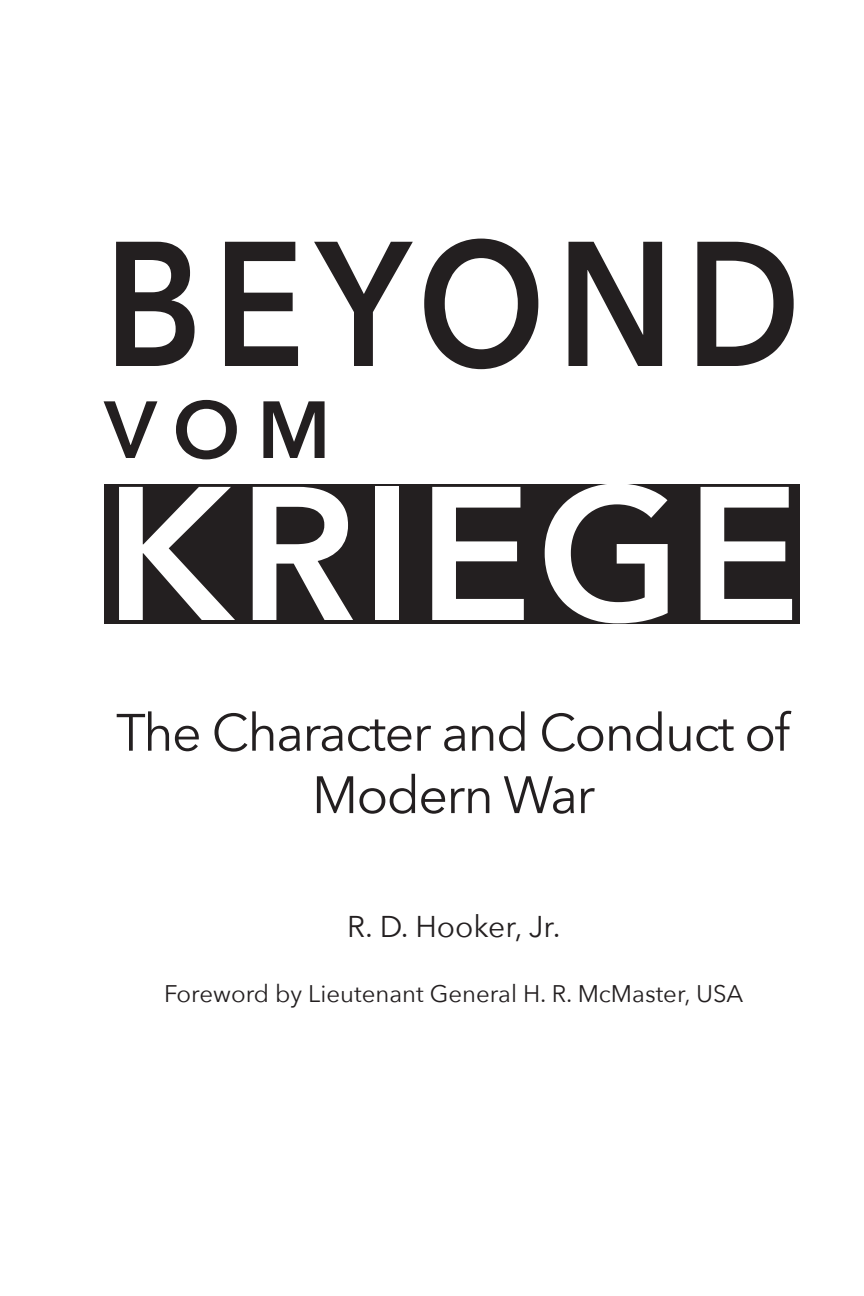
<style>
.page{position:relative;width:864px;height:1296px;background:#fff}
.page>*{position:absolute;margin:0;border:0;box-sizing:border-box;transform-origin:0 0}
.t1{font:600 188px "Avenir Next";letter-spacing:.02em;color:#fff}
.t2{font:600 175.6px "Avenir Next";letter-spacing:.08em;color:#231f20;scale:.85 1}
.t3{font:600 80px "Avenir Next";color:#231f20}
.t4{font:52px/62.4px "Avenir Next";letter-spacing:-.03em;color:#231f20;text-align:center}
.t5{font:30px "Avenir Next";color:#231f20}
.t6{font:24px "Avenir Next";color:#231f20}
</style>
<div class="page">
<div style="left:104px;top:485px;width:696px;height:139px;background:#231f20"></div>
<h2 class="t2" style="left:104px;top:154px;width:820px">BEYOND</h2>
<h3 class="t3" style="left:104px;top:362px;width:228px">VOM</h3>
<h1 class="t1" style="left:104px;top:393px;width:698px">KRIEGE</h1>
<h3 class="t4" style="left:116px;top:699px;width:675px">The Character and Conduct of<br>Modern War</h3>
<p class="t5" style="left:347px;top:901px;width:215px">R. D. Hooker, Jr.</p>
<p class="t6" style="left:164px;top:973px;width:581px">Foreword by Lieutenant General H. R. McMaster, USA</p>
</div>
